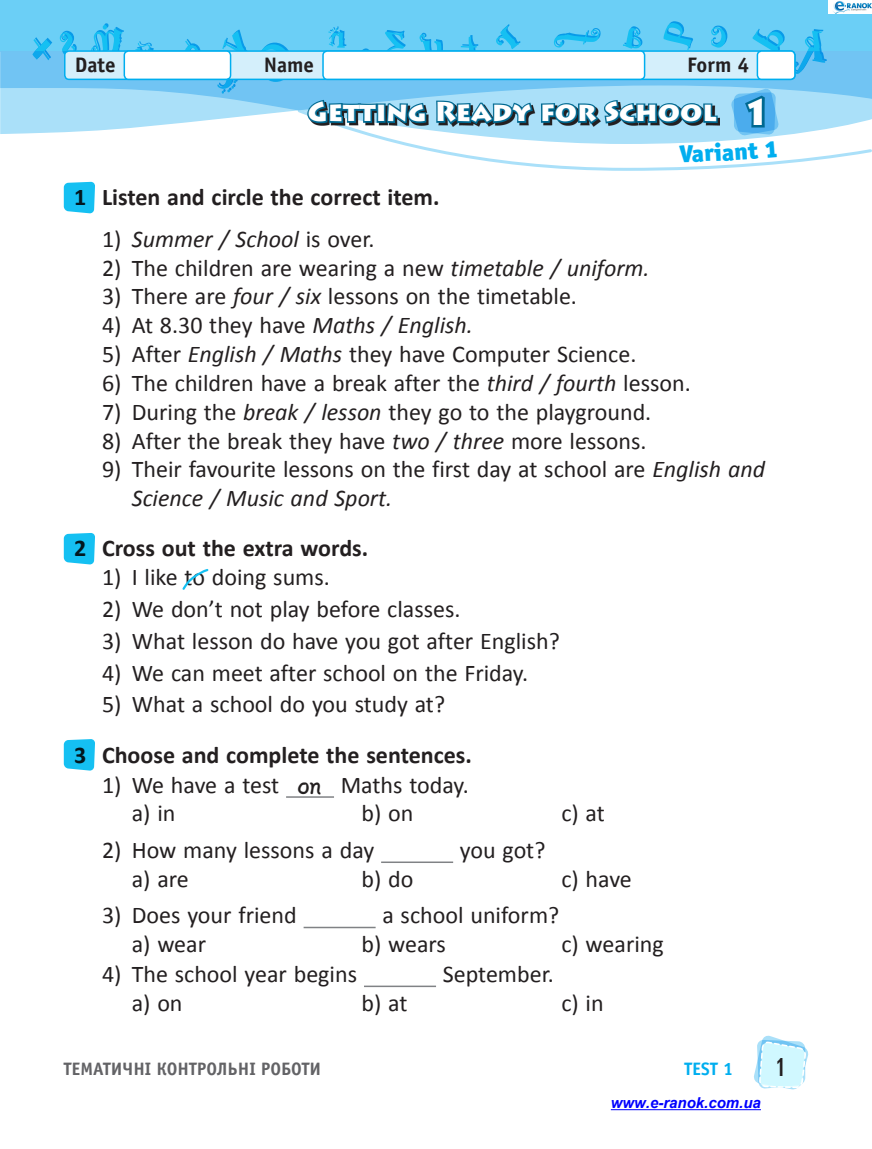
<style>
.page{position:relative;width:872px;height:1149px;background:#fff}
.page>*{position:absolute;margin:0;border:0;box-sizing:border-box;transform-origin:0 0}
.t1{font:900 36px "Lithos Pro";color:#fff}
.t2{font:900 27px "Lithos Pro";color:#fff}
.t3{font:27px "Journal Sans C";color:#231f20}
.t4{font:24px/28.8px "Calibri";color:#231f20}
.t5{font:700 24px "Calibri";color:#231f20}
.t6{font:italic 24px "Calibri";color:#231f20}
.t7{font:21px "Officina Sans Bold C";color:#231f20}
.t8{font:18px "Officina Sans Bold C";color:#636366}
.t9{font:18px "Officina Sans Bold C";color:#00aeef}
.t10{font:italic 700 15px "Arial";color:#00f}
.s1{font-style:normal}
.s2{font-style:italic}
.s3{font-family:"Plain Pensle X Bold"}
</style>
<div class="page">
<div style="left:0;top:0;width:872px;height:51px;background:#6bcff6"></div>
<svg style="left:623px;top:26px;width:19px;height:22px"></svg>
<svg style="left:663px;top:21px;width:30px;height:29px"></svg>
<svg style="left:711px;top:26px;width:16px;height:22px"></svg>
<svg style="left:752px;top:29px;width:33px;height:21px"></svg>
<svg style="left:554px;top:28px;width:46px;height:19px"></svg>
<svg style="left:185px;top:39px;width:15px;height:11px"></svg>
<svg style="left:805px;top:29px;width:19px;height:21px"></svg>
<svg style="left:91px;top:23px;width:33px;height:27px"></svg>
<svg style="left:262px;top:43px;width:26px;height:7px"></svg>
<svg style="left:496px;top:24px;width:24px;height:25px"></svg>
<svg style="left:60px;top:31px;width:17px;height:19px"></svg>
<svg style="left:460px;top:35px;width:18px;height:15px"></svg>
<svg style="left:135px;top:41px;width:19px;height:9px"></svg>
<svg style="left:222px;top:30px;width:25px;height:20px"></svg>
<svg style="left:33px;top:37px;width:19px;height:13px"></svg>
<svg style="left:419px;top:33px;width:24px;height:17px"></svg>
<svg style="left:328px;top:26px;width:78px;height:24px"></svg>
<svg style="left:0;top:50px;width:872px;height:84px;background:#93d4f6"></svg>
<div style="left:65px;top:51px;width:730px;height:28px;background:#d4effb;border-radius:4px"></div>
<div style="left:64px;top:50px;width:731px;height:30px;border:2px solid #00aeef;border-radius:4px"></div>
<div style="left:124px;top:51px;width:106px;height:28px;background:#fff;border-radius:4px"></div>
<div style="left:124px;top:50px;width:107px;height:30px;border:2px solid #00aeef;border-radius:4px"></div>
<div style="left:323px;top:51px;width:321px;height:28px;background:#fff;border-radius:4px"></div>
<div style="left:322px;top:50px;width:323px;height:30px;border:2px solid #00aeef;border-radius:4px"></div>
<div style="left:757px;top:51px;width:38px;height:28px;background:#fff;border-radius:4px"></div>
<div style="left:756px;top:50px;width:39px;height:30px;border:2px solid #00aeef;border-radius:4px"></div>
<hr style="left:286px;top:796px;width:48px;height:1px;background:#808285">
<hr style="left:381px;top:861px;width:72px;height:1px;background:#808285">
<hr style="left:303px;top:926px;width:72px;height:1px;background:#808285">
<hr style="left:364px;top:985px;width:72px;height:1px;background:#808285">
<svg style="left:64px;top:182px;width:31px;height:31px"></svg>
<svg style="left:64px;top:533px;width:31px;height:31px"></svg>
<svg style="left:182px;top:569px;width:27px;height:21px"></svg>
<svg style="left:64px;top:739px;width:31px;height:31px"></svg>
<svg style="left:754px;top:1035px;width:55px;height:54px"></svg>
<hr style="left:611px;top:1109px;width:150px;height:1px;background:#00f">
<img style="left:828px;top:0;width:44px;height:13px">
<svg style="left:295px;top:88px;width:577px;height:83px"></svg>
<p class="t7" style="left:75px;top:53px;width:42px">Date</p>
<p class="t7" style="left:264px;top:53px;width:52px">Name</p>
<p class="t7" style="left:687px;top:53px;width:64px">Form 4</p>
<p class="t2" style="left:308px;top:95px;width:410px">Getting Ready for School</p>
<h1 class="t1" style="left:742px;top:90px;width:31px">1</h1>
<p class="t5" style="left:74px;top:182px;width:367px">1 Listen and circle the correct item.</p>
<p class="t6" style="left:102px;top:224px;width:274px"><span class="s1">1)</span> Summer / School <span class="s1">is over.</span></p>
<p class="t4" style="left:102px;top:252px;width:549px">2) The children are wearing a new <span class="s2">timetable / uniform.</span></p>
<p class="t4" style="left:102px;top:281px;width:476px">3) There are <span class="s2">four / six</span> lessons on the timetable.</p>
<p class="t4" style="left:102px;top:310px;width:372px">4) At 8.30 they have <span class="s2">Maths / English.</span></p>
<p class="t4" style="left:102px;top:338px;width:536px">5) After <span class="s2">English / Maths</span> they have Computer Science.</p>
<p class="t4" style="left:102px;top:367px;width:590px">6) The children have a break after the <span class="s2">third / fourth</span> lesson.</p>
<p class="t4" style="left:102px;top:396px;width:551px">7) During the <span class="s2">break / lesson</span> they go to the playground.</p>
<p class="t4" style="left:102px;top:425px;width:546px">8) After the break they have <span class="s2">two / three</span> more lessons.</p>
<p class="t4" style="left:132px;top:454px;width:635px;text-indent:-30px">9) Their favourite lessons on the first day at school are <span class="s2">English and<br>Science / Music and Sport.</span></p>
<p class="t5" style="left:74px;top:533px;width:295px">2 Cross out the extra words.</p>
<p class="t4" style="left:102px;top:561px;width:229px">1) I like to doing sums.</p>
<p class="t4" style="left:102px;top:593px;width:360px">2) We don’t not play before classes.</p>
<p class="t4" style="left:102px;top:625px;width:459px">3) What lesson do have you got after English?</p>
<p class="t4" style="left:102px;top:657px;width:428px">4) We can meet after school on the Friday.</p>
<p class="t4" style="left:102px;top:688px;width:345px">5) What a school do you study at?</p>
<p class="t5" style="left:74px;top:739px;width:399px">3 Choose and complete the sentences.</p>
<p class="t4" style="left:132px;top:768px;width:338px;text-indent:-30px">1) We have a test <span class="s3">on</span> Maths today. a) in</p>
<p class="t4" style="left:361px;top:797px;width:53px">b) on</p>
<p class="t4" style="left:561px;top:797px;width:45px">c) at</p>
<p class="t4" style="left:102px;top:834px;width:274px">2) How many lessons a day</p>
<p class="t4" style="left:460px;top:834px;width:87px">you got?</p>
<p class="t4" style="left:132px;top:862px;width:59px">a) are</p>
<p class="t4" style="left:361px;top:862px;width:53px">b) do</p>
<p class="t4" style="left:561px;top:862px;width:72px">c) have</p>
<p class="t4" style="left:102px;top:899px;width:196px">3) Does your friend</p>
<p class="t4" style="left:382px;top:899px;width:178px">a school uniform?</p>
<p class="t4" style="left:132px;top:928px;width:76px">a) wear</p>
<p class="t4" style="left:361px;top:928px;width:86px">b) wears</p>
<p class="t4" style="left:561px;top:928px;width:104px">c) wearing</p>
<p class="t4" style="left:102px;top:958px;width:257px">4) The school year begins</p>
<p class="t4" style="left:443px;top:958px;width:112px">September.</p>
<p class="t4" style="left:132px;top:986px;width:52px">a) on</p>
<p class="t4" style="left:361px;top:986px;width:47px">b) at</p>
<p class="t4" style="left:561px;top:986px;width:44px">c) in</p>
<p class="t8" style="left:64px;top:1058px;width:259px">ТЕМАТИЧНІ КОНТРОЛЬНІ РОБОТИ</p>
<p class="t9" style="left:684px;top:1058px;width:50px">TEST 1</p>
<p class="t3" style="left:773px;top:1053px;width:16px">1</p>
<p class="t10" style="left:611px;top:1092px;width:152px">www.e-ranok.com.ua</p>
</div>
